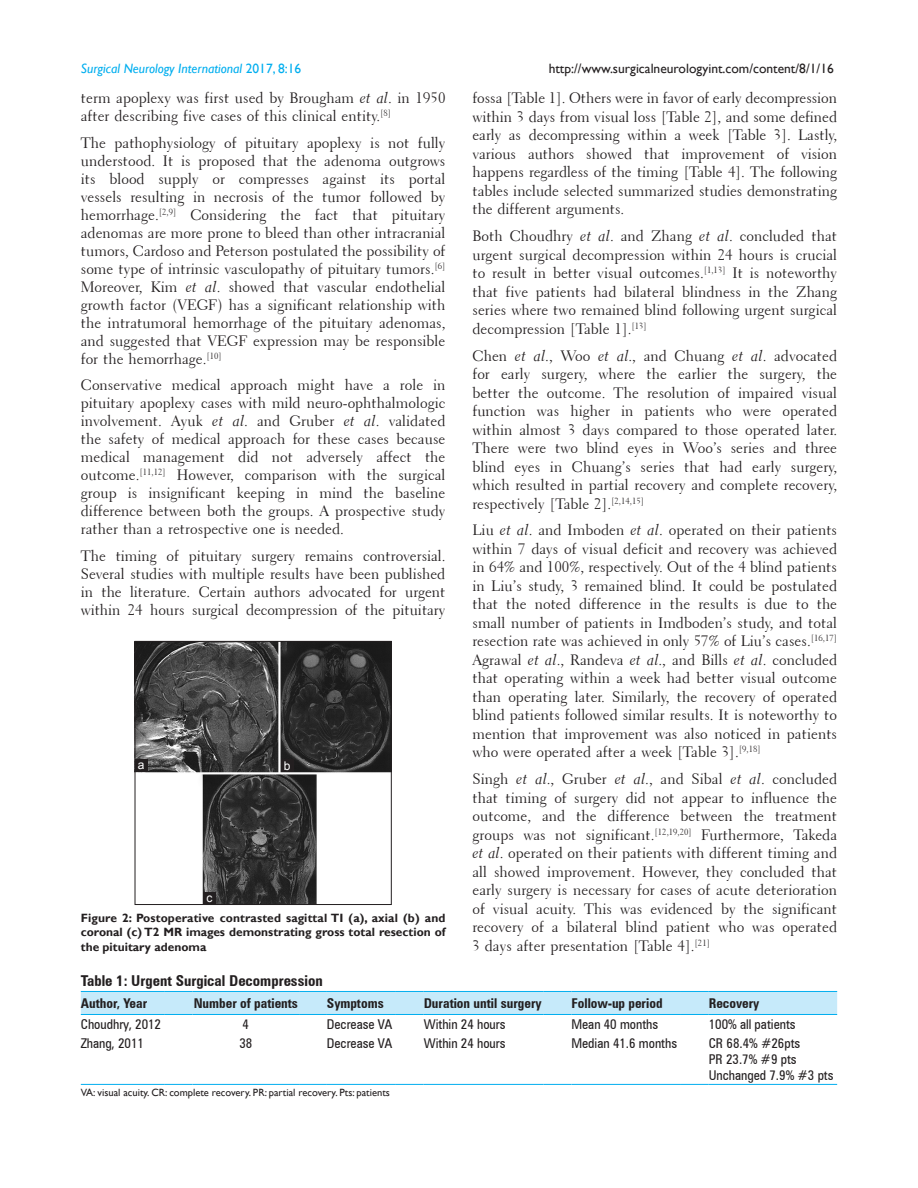
<style>
.page{position:relative;width:918px;height:1188px;background:#fff}
.page>*{position:absolute;margin:0;border:0;box-sizing:border-box;transform-origin:0 0}
.TX{font:15px/18.5px "Transitional 521 BT Roman A";color:#231f20;text-align:justify}
.TT{font:700 condensed 15px "Zurich BT";color:#231f20}
.TBL{font:condensed 13.5px "Zurich BT";color:#231f20}
.TCH{font:700 condensed 13.5px "Zurich BT";color:#231f20}
.TB{font:condensed 13.5px "Zurich BT";color:#231f20}
.t1{font:13.5px "Gill Sans";color:#231f20}
.t2{font:italic 13.5px "Gill Sans";color:#00aeef}
.FGC{font:700 12px/14.4px "Gill Sans";color:#231f20;text-align:justify}
.LABEL{font:12px "Arial";color:#fff}
.TFN{font:10.5px "Gill Sans";color:#231f20}
.s1{font-style:normal}
.s2{font-family:"Transitional 521 BT Cursive A"}
</style>
<div class="page">
<img style="left:137px;top:643px;width:253px;height:260px">
<div style="left:135px;top:641px;width:257px;height:264px;border:1px solid #231f20"></div>
<div style="left:135px;top:759px;width:13px;height:13px;background:#231f20"></div>
<div style="left:281px;top:759px;width:12px;height:13px;background:#231f20"></div>
<div style="left:203px;top:892px;width:13px;height:13px;background:#231f20"></div>
<hr style="left:81px;top:1084px;width:84px;height:1px;background:#00aeef">
<svg style="left:165px;top:1084px;width:28px;height:1px"></svg>
<hr style="left:193px;top:1084px;width:106px;height:1px;background:#00aeef">
<svg style="left:299px;top:1084px;width:28px;height:1px"></svg>
<hr style="left:327px;top:1084px;width:69px;height:1px;background:#00aeef">
<svg style="left:396px;top:1084px;width:28px;height:1px"></svg>
<hr style="left:424px;top:1084px;width:120px;height:1px;background:#00aeef">
<svg style="left:544px;top:1084px;width:27px;height:1px"></svg>
<hr style="left:571px;top:1084px;width:110px;height:1px;background:#00aeef">
<svg style="left:681px;top:1084px;width:28px;height:1px"></svg>
<hr style="left:709px;top:1084px;width:128px;height:1px;background:#00aeef">
<svg style="left:81px;top:991px;width:756px;height:24px;background:#b7e5f9"></svg>
<hr style="left:709px;top:1014px;width:128px;height:1px;background:#00aeef">
<p class="t2" style="left:81px;top:61px;width:222px">Surgical Neurology International <span class="s1">2017, 8:16</span></p>
<p class="t1" style="left:549px;top:61px;width:287px">http://www.surgicalneurologyint.com/content/8/1/16</p>
<p class="TX" style="left:81px;top:89px;width:366px;line-height:18px">term apoplexy was first used by Brougham <span class="s2">et al</span>. in 1950 after describing five cases of this clinical entity.<sup>[8]</sup></p>
<p class="TX" style="left:81px;top:134px;width:366px;line-height:18px">The pathophysiology of pituitary apoplexy is not fully understood. It is proposed that the adenoma outgrows its blood supply or compresses against its portal vessels resulting in necrosis of the tumor followed by hemorrhage.<sup>[2,9]</sup> Considering the fact that pituitary adenomas are more prone to bleed than other intracranial tumors, Cardoso and Peterson postulated the possibility of some type of intrinsic vasculopathy of pituitary tumors.<sup>[6] </sup>Moreover, Kim <span class="s2">et al</span>. showed that vascular endothelial growth factor (VEGF) has a significant relationship with the intratumoral hemorrhage of the pituitary adenomas, and suggested that VEGF expression may be responsible for the hemorrhage.<sup>[10]</sup></p>
<p class="TX" style="left:81px;top:376px;width:366px;line-height:18px">Conservative medical approach might have a role in pituitary apoplexy cases with mild neuro‑ophthalmologic involvement. Ayuk <span class="s2">et al</span>. and Gruber <span class="s2">et al</span>. validated the safety of medical approach for these cases because medical management did not adversely affect the outcome.<sup>[11,12]</sup> However, comparison with the surgical group is insignificant keeping in mind the baseline difference between both the groups. A prospective study rather than a retrospective one is needed.</p>
<p class="TX" style="left:81px;top:547px;width:366px;line-height:18px">The timing of pituitary surgery remains controversial.<br>Several studies with multiple results have been published in the literature. Certain authors advocated for urgent within 24 hours surgical decompression of the pituitary</p>
<p class="TX" style="left:472px;top:89px;width:366px">fossa [Table 1]. Others were in favor of early decompression within 3 days from visual loss [Table 2], and some defined early as decompressing within a week [Table 3]. Lastly, various authors showed that improvement of vision happens regardless of the timing [Table 4]. The following tables include selected summarized studies demonstrating the different arguments.</p>
<p class="TX" style="left:472px;top:227px;width:366px">Both Choudhry <span class="s2">et al</span>. and Zhang <span class="s2">et al</span>. concluded that urgent surgical decompression within 24 hours is crucial to result in better visual outcomes.<sup>[1,13]</sup> It is noteworthy that five patients had bilateral blindness in the Zhang series where two remained blind following urgent surgical decompression [Table 1].<sup>[13]</sup></p>
<p class="TX" style="left:472px;top:346px;width:366px">Chen <span class="s2">et al</span>., Woo <span class="s2">et al</span>., and Chuang <span class="s2">et al</span>. advocated for early surgery, where the earlier the surgery, the better the outcome. The resolution of impaired visual function was higher in patients who were operated within almost 3 days compared to those operated later.<br>There were two blind eyes in Woo’s series and three blind eyes in Chuang’s series that had early surgery, which resulted in partial recovery and complete recovery, respectively [Table 2].<sup>[2,14,15]</sup></p>
<p class="TX" style="left:472px;top:521px;width:366px">Liu <span class="s2">et al</span>. and Imboden <span class="s2">et al</span>. operated on their patients within 7 days of visual deficit and recovery was achieved in 64% and 100%, respectively. Out of the 4 blind patients in Liu’s study, 3 remained blind. It could be postulated that the noted difference in the results is due to the small number of patients in Imdboden’s study, and total resection rate was achieved in only 57% of Liu’s cases.<sup>[16,17] </sup>Agrawal <span class="s2">et al</span>., Randeva <span class="s2">et al</span>., and Bills <span class="s2">et al</span>. concluded that operating within a week had better visual outcome than operating later. Similarly, the recovery of operated blind patients followed similar results. It is noteworthy to mention that improvement was also noticed in patients who were operated after a week [Table 3].<sup>[9,18]</sup></p>
<p class="TX" style="left:472px;top:770px;width:366px">Singh <span class="s2">et al</span>., Gruber <span class="s2">et al</span>., and Sibal <span class="s2">et al</span>. concluded that timing of surgery did not appear to influence the outcome, and the difference between the treatment groups was not significant.<sup>[12,19,20]</sup> Furthermore, Takeda <span class="s2">et al</span>. operated on their patients with different timing and all showed improvement. However, they concluded that early surgery is necessary for cases of acute deterioration of visual acuity. This was evidenced by the significant recovery of a bilateral blind patient who was operated 3 days after presentation [Table 4].<sup>[21]</sup></p>
<p class="LABEL" style="left:138px;top:757px;width:8px">a</p>
<p class="LABEL" style="left:284px;top:758px;width:8px">b</p>
<p class="LABEL" style="left:207px;top:889px;width:7px">c</p>
<p class="FGC" style="left:81px;top:911px;width:366px">Figure 2: Postoperative contrasted sagittal TI (a), axial (b) and coronal (c) T2 MR images demonstrating gross total resection of the pituitary adenoma</p>
<p class="TT" style="left:81px;top:971px;width:243px">Table 1: Urgent Surgical Decompression</p>
<p class="TCH" style="left:81px;top:995px;width:68px">Author, Year</p>
<p class="TCH" style="left:194px;top:995px;width:106px">Number of patients</p>
<p class="TCH" style="left:327px;top:995px;width:58px">Symptoms</p>
<p class="TCH" style="left:424px;top:995px;width:119px">Duration until surgery</p>
<p class="TCH" style="left:571px;top:995px;width:93px">Follow‑up period</p>
<p class="TCH" style="left:709px;top:995px;width:52px">Recovery</p>
<p class="TB" style="left:81px;top:1016px;width:82px">Choudhry, 2012</p>
<p class="TB" style="left:243px;top:1016px;width:8px">4</p>
<p class="TB" style="left:327px;top:1016px;width:67px">Decrease VA</p>
<p class="TB" style="left:424px;top:1016px;width:83px">Within 24 hours</p>
<p class="TB" style="left:571px;top:1016px;width:88px">Mean 40 months</p>
<p class="TB" style="left:709px;top:1016px;width:88px">100% all patients</p>
<p class="TBL" style="left:81px;top:1035px;width:65px">Zhang, 2011</p>
<p class="TBL" style="left:239px;top:1035px;width:14px">38</p>
<p class="TBL" style="left:327px;top:1035px;width:67px">Decrease VA</p>
<p class="TBL" style="left:424px;top:1035px;width:83px">Within 24 hours</p>
<p class="TBL" style="left:571px;top:1035px;width:107px">Median 41.6 months</p>
<p class="TBL" style="left:709px;top:1035px;width:93px">CR 68.4% #26pts</p>
<p class="TBL" style="left:709px;top:1051px;width:89px">PR 23.7% #9 pts</p>
<p class="TBL" style="left:709px;top:1067px;width:126px">Unchanged 7.9% #3 pts</p>
<p class="TFN" style="left:81px;top:1087px;width:311px">VA: visual acuity. CR: complete recovery. PR: partial recovery. Pts: patients</p>
</div>
